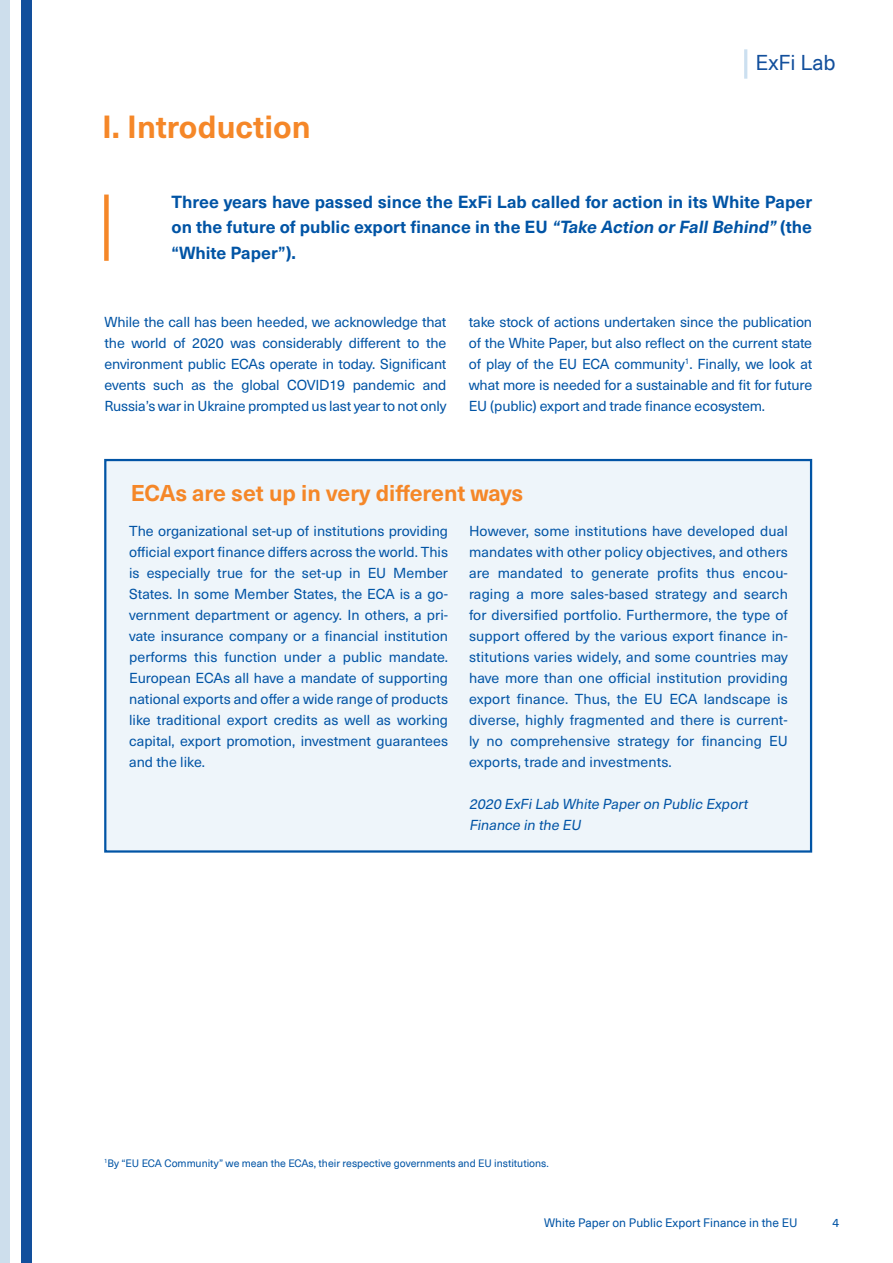
<style>
.page{position:relative;width:893px;height:1263px;background:#fff}
.page>*{position:absolute;margin:0;border:0;box-sizing:border-box;transform-origin:0 0}
.t1{font:700 31.5px "Neue Haas Unica W1 G";color:#f58728}
.t2{font:700 22.5px "Neue Haas Unica W1 G";letter-spacing:-.005em;color:#f58728}
.t3{font:21px "Neue Haas Unica Pro";color:#124f9c}
.t4{font:700 17.25px/25.5px "Neue Haas Unica W1 G";color:#0154a5;text-align:justify}
.t5{font:14.25px/21px "Neue Haas Unica W1 G";color:#0154a5;text-align:justify}
.t6{font:italic 14.25px/21px "Neue Haas Unica W1 G";color:#0154a5}
.t7{font:12px "Neue Haas Unica Pro";color:#0154a5}
.t8{font:10.5px "Neue Haas Unica Pro";color:#0154a5}
.s1{font-style:italic}
</style>
<div class="page">
<div style="left:104px;top:195px;width:5px;height:66px;background:#f58728"></div>
<div style="left:0;top:0;width:11px;height:1263px;background:#cddeec"></div>
<div style="left:21px;top:0;width:11px;height:1263px;background:#124f9c"></div>
<hr style="left:744px;top:49px;width:3px;height:30px;background:#cce0f0">
<div style="left:104px;top:459px;width:708px;height:394px;background:#eef5fa;border:2px solid #0154a5"></div>
<p class="t1" style="left:102px;top:103px;width:210px">I. Introduction</p>
<p class="t3" style="left:755px;top:50px;width:82px">ExFi Lab</p>
<p class="t4" style="left:171px;top:188px;width:642px">Three years have passed since the ExFi Lab called for action in its White Paper on the future of public export finance in the EU <span class="s1">“Take Action orFallBehind”</span> (the “White Paper”).</p>
<p class="t5" style="left:105px;top:310px;width:343px">While the call has been heeded, we acknowledge that the world of 2020 was considerably different to the environment public ECAs operate in today. Significant events such as the global COVID19 pandemic and Russia’s war in Ukraine prompted us last year to not only</p>
<p class="t5" style="left:469px;top:310px;width:345px">take stock of actions undertaken since the publication of the White Paper, but also reflect on the current state of play of the EU ECA community<sup>1</sup>. Finally, we look at what more is needed for a sustainable and fit for future EU (public) export and trade finance ecosystem.</p>
<p class="t2" style="left:131px;top:475px;width:394px">ECAs are set up in very different ways</p>
<p class="t5" style="left:469px;top:520px;width:320px">However, some institutions have developed dual mandates with other policy objectives, and others are mandated to generate profits thus encou&shy;raging a more sales-based strategy and search for diversified portfolio. Furthermore, the type of support offered by the various export finance in&shy;stitutions varies widely, and some countries may have more than one official institution providing export finance. Thus, the EU ECA landscape is diverse, highly fragmented and there is current&shy;ly no comprehensive strategy for financing EU exports, trade and investments.</p>
<p class="t6" style="left:469px;top:793px;width:283px">2020 ExFiLab White Paperon Public Export<br>Finance in the EU</p>
<p class="t5" style="left:129px;top:520px;width:320px">The organizational set-up of institutions providing official export finance differs across the world. This</p>
<p class="t5" style="left:129px;top:562px;width:320px">is especially true for the set-up in EU Member States. In some Member States, the ECA is a go&shy;vernment department or agency. In others, a pri&shy;vate insurance company or a financial institution performs this function under a public mandate.<br>European ECAs all have a mandate of supporting national exports and offer a wide range of products like traditional export credits as well as working capital, export promotion, investment guarantees and the like.</p>
<p class="t8" style="left:104px;top:1157px;width:446px"><sup>1</sup>By “EU ECA Community” we mean the ECAs, their respective governments and EU institutions.</p>
<p class="t7" style="left:544px;top:1215px;width:255px">White Paper on Public Export Finance in the EU</p>
<p class="t7" style="left:833px;top:1215px;width:8px">4</p>
</div>
